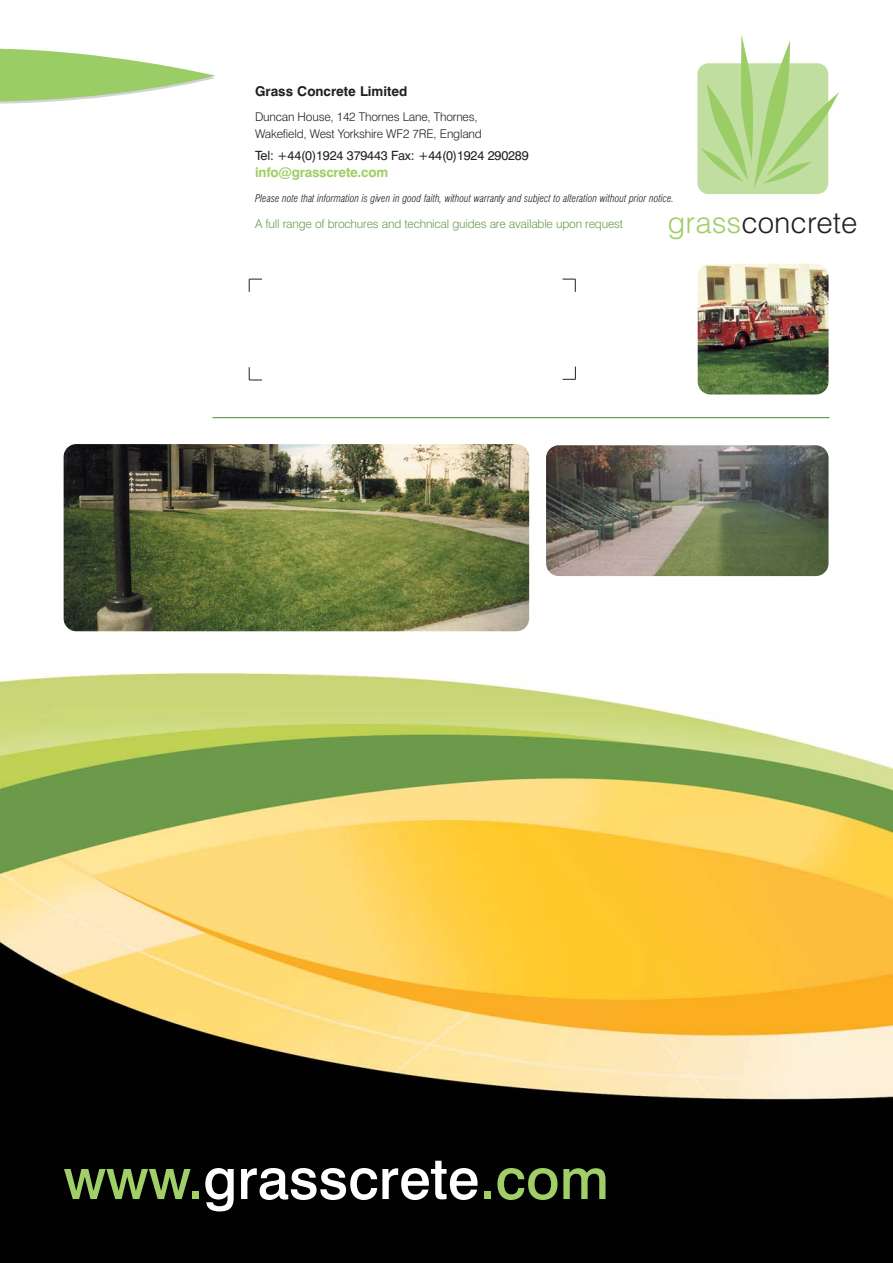
<style>
.page{position:relative;width:893px;height:1263px;background:#fff}
.page>*{position:absolute;margin:0;border:0;box-sizing:border-box;transform-origin:0 0}
.t1{font:500 57px "Swiss 721 BT";color:#fff}
.t2{font:300 29.55px "Helvetica";color:#231f20}
.t3{font:700 13.5px "Swiss 721 BT";color:#231f20}
.t4{font:700 13.5px "Swiss 721 BT";letter-spacing:-.015em;color:#a0ce67}
.t5{font:12.75px "Swiss 721 BT";letter-spacing:-.015em;color:#231f20}
.t6{font:300 12px/16.5px "Swiss 721 BT";letter-spacing:-.015em;color:#231f20}
.t7{font:300 12px "Swiss 721 BT";letter-spacing:-.015em;color:#6a9a4c}
.t8{font:italic 300 condensed 10.5px "Swiss 721 BT";color:#231f20}
.s1{color:#a0ce67}
</style>
<div class="page">
<img style="left:0;top:187px;width:892px;height:1076px">
<hr style="left:253px;top:233px;width:3px;height:227px;background:#fff">
<img style="left:546px;top:445px;width:282px;height:131px;border-radius:13px">
<img style="left:64px;top:444px;width:465px;height:187px;border-radius:13px">
<img style="left:697px;top:264px;width:131px;height:131px;border-radius:13px">
<hr style="left:212px;top:417px;width:617px;height:1px;background:#4a872e">
<svg style="left:562px;top:367px;width:14px;height:13px"></svg>
<svg style="left:249px;top:367px;width:13px;height:14px"></svg>
<svg style="left:249px;top:279px;width:13px;height:13px"></svg>
<svg style="left:562px;top:279px;width:14px;height:13px"></svg>
<svg style="left:0;top:48px;width:215px;height:56px"></svg>
<div style="left:697px;top:63px;width:131px;height:131px;background:#c1dea1;border-radius:11px"></div>
<svg style="left:700px;top:35px;width:139px;height:152px"></svg>
<p class="t3" style="left:255px;top:87px;width:154px">Grass Concrete Limited</p>
<p class="t6" style="left:255px;top:110px;width:228px">Duncan House, 142 Thornes Lane, Thornes,<br>Wakefield, West Yorkshire WF2 7RE, England</p>
<p class="t5" style="left:255px;top:151px;width:275px">Tel: +44(0)1924 379443 Fax: +44(0)1924 290289</p>
<p class="t4" style="left:255px;top:168px;width:135px">info@grasscrete.com</p>
<p class="t8" style="left:255px;top:194px;width:420px">Please note that information is given in good faith, without warranty and subject to alteration without prior notice.</p>
<p class="t7" style="left:255px;top:220px;width:369px">A full range of brochures and technical guides are available upon request</p>
<h2 class="t2" style="left:667px;top:211px;width:191px"><span class="s1">grass</span>concrete</h2>
<h1 class="t1" style="left:64px;top:1158px;width:547px"><span class="s1">www.</span>grasscrete<span class="s1">.com</span></h1>
</div>
